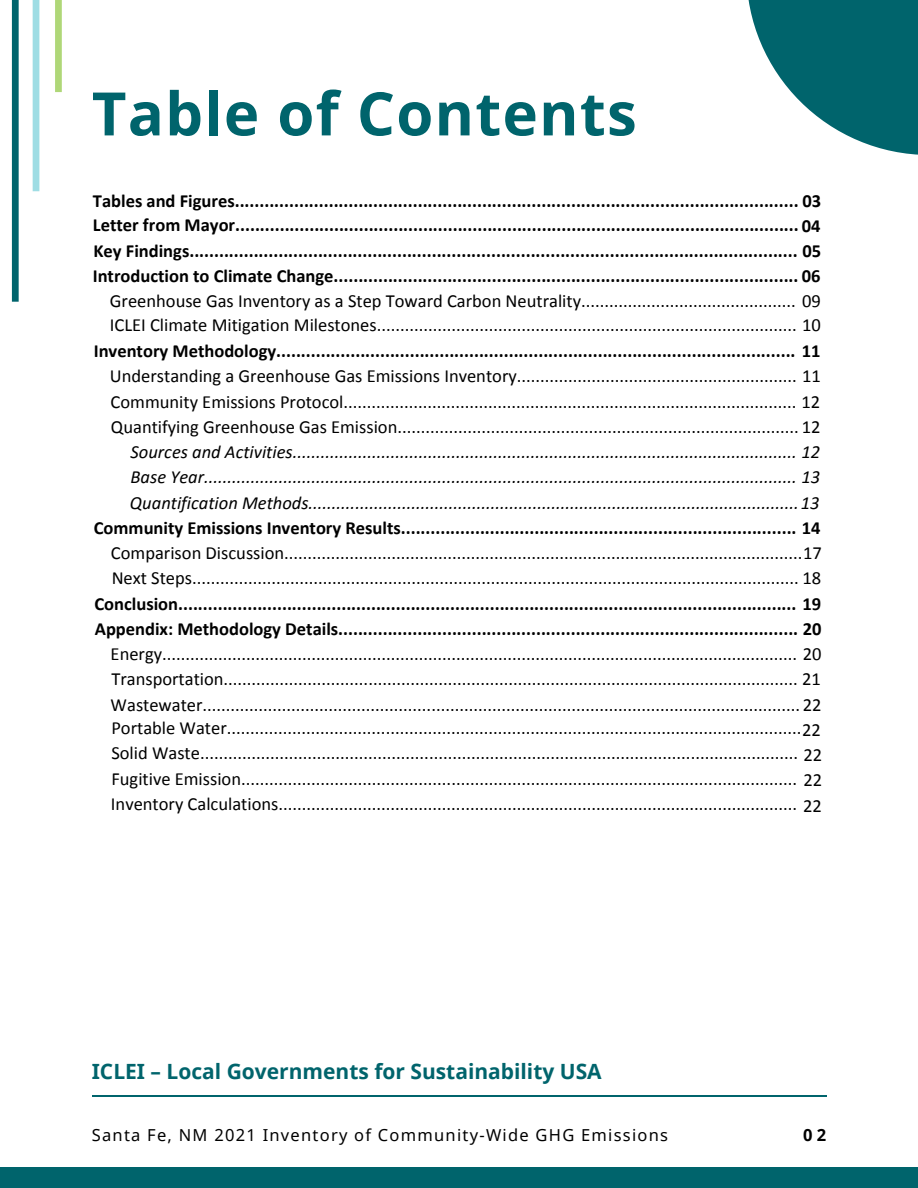
<style>
.page{position:relative;width:918px;height:1188px;background:#fff}
.page>*{position:absolute;margin:0;border:0;box-sizing:border-box;transform-origin:0 0}
.t1{font:700 60px "Noto Sans";letter-spacing:.02em;color:#00646c}
.t2{font:700 21px "Noto Sans";color:#00646c}
.t3{font:18.45px/24.9px "Calibri";color:#000}
.t4{font:700 18.45px/23.5px "Calibri";color:#000}
.t5{font:italic 18.45px/25.2px "Calibri";color:#000;text-align:justify}
.t6{font:16.5px "Noto Sans";letter-spacing:.075em;color:#000}
.t7{font:700 16.5px "Noto Sans";color:#000}
</style>
<div class="page">
<div style="left:33px;top:0;width:6px;height:191px;background:#9fdde4"></div>
<div style="left:55px;top:0;width:7px;height:92px;background:#afd778"></div>
<div style="left:12px;top:0;width:7px;height:302px;background:#00646c"></div>
<div style="left:0;top:1168px;width:918px;height:20px;background:#00646c"></div>
<svg style="left:748px;top:0;width:170px;height:155px;fill:#00646c"></svg>
<hr style="left:92px;top:1095px;width:734px;height:1px;background:#00646c">
<h1 class="t1" style="left:92px;top:71px;width:547px">Table of Contents</h1>
<p class="t4" style="left:93px;top:191px;width:730px">Tables and Figures.................................................................................................................. 03<br>Letter from Mayor.................................................................................................................. 04</p>
<p class="t4" style="left:93px;top:241px;width:730px;line-height:24.2px">Key Findings........................................................................................................................... 05<br>Introduction to Climate Change.............................................................................................. 06</p>
<p class="t3" style="left:110px;top:290px;width:712px;line-height:24.2px">Greenhouse Gas Inventory as a Step Toward Carbon Neutrality.............................................. 09<br>ICLEI Climate Mitigation Milestones.......................................................................................... 10</p>
<p class="t4" style="left:94px;top:341px;width:728px">Inventory Methodology......................................................................................................... 11</p>
<p class="t3" style="left:110px;top:365px;width:712px;text-align:justify">Understanding a Greenhouse Gas Emissions Inventory............................................................ 11<br>Community Emissions Protocol................................................................................................. 12<br>Quantifying Greenhouse Gas Emission...................................................................................... 12</p>
<p class="t5" style="left:130px;top:441px;width:692px">Sources and Activities............................................................................................................ 12<br>Base Year............................................................................................................................... 13<br>Quantification Methods.........................................................................................................13</p>
<p class="t4" style="left:94px;top:518px;width:728px">Community Emissions Inventory Results................................................................................ 14</p>
<p class="t3" style="left:111px;top:542px;width:712px">Comparison Discussion...............................................................................................................17<br>Next Steps.................................................................................................................................. 18</p>
<p class="t4" style="left:95px;top:592px;width:729px;line-height:25.2px">Conclusion............................................................................................................................. 19<br>Appendix: Methodology Details............................................................................................. 20</p>
<p class="t3" style="left:111px;top:643px;width:713px;text-align:justify">Energy........................................................................................................................................ 20<br>Transportation........................................................................................................................... 21<br>Wastewater................................................................................................................................ 22<br>Portable Water...........................................................................................................................22<br>Solid Waste................................................................................................................................ 22<br>Fugitive Emission....................................................................................................................... 22<br>Inventory Calculations............................................................................................................... 22</p>
<p class="t2" style="left:92px;top:1057px;width:511px">ICLEI – Local Governments for Sustainability USA</p>
<p class="t6" style="left:92px;top:1124px;width:578px">Santa Fe, NM 2021 Inventory of Community-Wide GHG Emissions</p>
<p class="t7" style="left:803px;top:1124px;width:24px">02</p>
</div>
